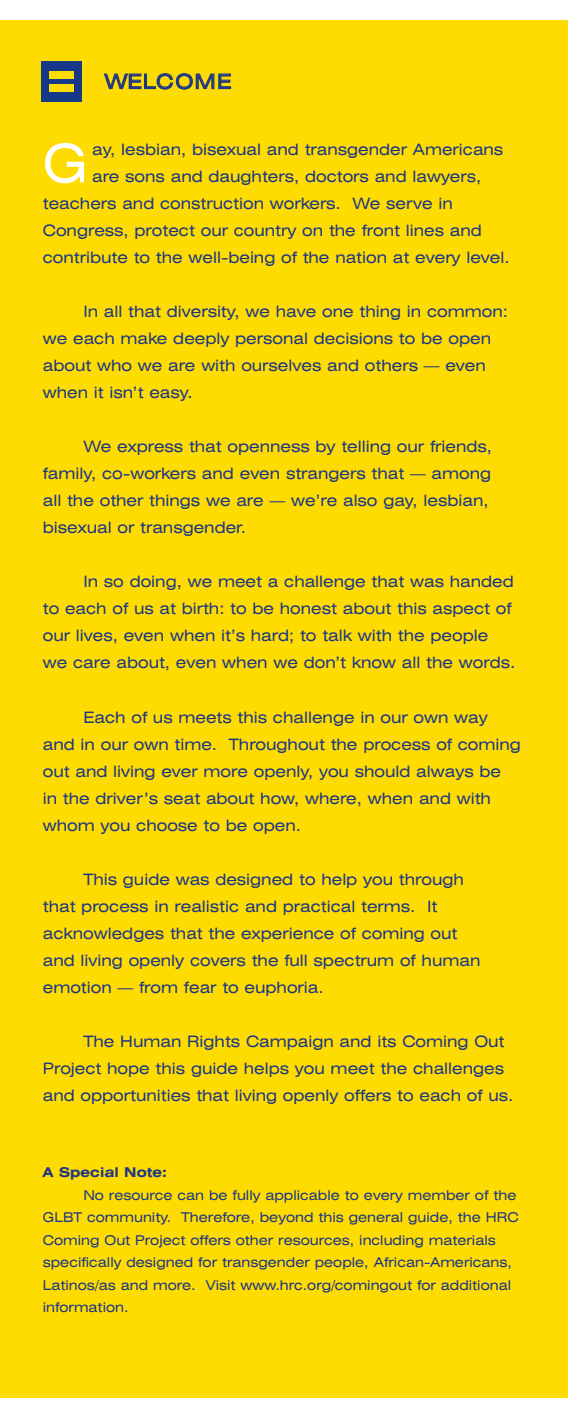
<style>
.page{position:relative;width:588px;height:1418px;background:#fff}
.page>*{position:absolute;margin:0;border:0;box-sizing:border-box;transform-origin:0 0}
.t1{font:expanded 53.1px "Swiss 721 BT";color:#fff}
.t2{font:expanded 20.25px "Swiss 721 BT";letter-spacing:.055em;color:#1c3685}
.t3{font:expanded 15.75px/27px "Swiss 721 BT";color:#1c3685}
.t4{font:expanded 13.5px/22.5px "Swiss 721 BT";color:#1c3685}
.t5{font:700 expanded 13.5px "Swiss 721 BT";color:#1c3685}
</style>
<div class="page">
<div style="left:0;top:20px;width:567px;height:1377px;background:#ffdc01"></div>
<div style="left:41px;top:61px;width:40px;height:41px;background:#153889"></div>
<div style="left:49px;top:71px;width:24px;height:8px;background:#ffdc01"></div>
<div style="left:49px;top:84px;width:24px;height:7px;background:#ffdc01"></div>
<p class="t2" style="left:104px;top:74px;width:128px">WELCOME</p>
<h1 class="t1" style="left:43px;top:144px;width:47px">G</h1>
<p class="t3" style="left:92px;top:138px;width:412px">ay, lesbian, bisexual and transgender Americans</p>
<p class="t3" style="left:92px;top:165px;width:390px">are sons and daughters, doctors and lawyers,</p>
<p class="t3" style="left:43px;top:192px;width:411px">teachers and construction workers. We serve in</p>
<p class="t3" style="left:43px;top:219px;width:440px">Congress, protect our country on the front lines and</p>
<p class="t3" style="left:43px;top:246px;width:468px">contribute to the well-being of the nation at every level.</p>
<p class="t3" style="left:43px;top:300px;width:466px;text-indent:40px">In all that diversity, we have one thing in common: we each make deeply personal decisions to be open about who we are with ourselves and others — even when it isn’t easy.</p>
<p class="t3" style="left:43px;top:435px;width:450px;text-indent:40px">We express that openness by telling our friends, family, co-workers and even strangers that — among all the other things we are — we’re also gay, lesbian, bisexual or transgender.</p>
<p class="t3" style="left:43px;top:570px;width:473px;text-indent:41px">In so doing, we meet a challenge that was handed to each of us at birth: to be honest about this aspect of our lives, even when it’s hard; to talk with the people we care about, even when we don’t know all the words.</p>
<p class="t3" style="left:43px;top:705px;width:479px;text-indent:41px">Each of us meets this challenge in our own way and in our own time. Throughout the process of coming out and living ever more openly, you should always be<br>in the driver’s seat about how, where, when and with whom you choose to be open.</p>
<p class="t3" style="left:43px;top:867px;width:439px;text-indent:40px">This guide was designed to help you through that process in realistic and practical terms. It acknowledges that the experience of coming out and living openly covers the full spectrum of human emotion — from fear to euphoria.</p>
<p class="t3" style="left:43px;top:1029px;width:471px;text-indent:40px">The Human Rights Campaign and its Coming Out<br>Project hope this guide helps you meet the challenges and opportunities that living openly offers to each of us.</p>
<p class="t5" style="left:43px;top:1167px;width:125px">A Special Note:</p>
<p class="t4" style="left:43px;top:1184px;width:477px;text-indent:41px">No resource can be fully applicable to every member of the GLBT community. Therefore, beyond this general guide, the HRC Coming Out Project offers other resources, including materials specifically designed for transgender people, African-Americans, Latinos/as and more. Visit www.hrc.org/comingout for additional information.</p>
</div>
